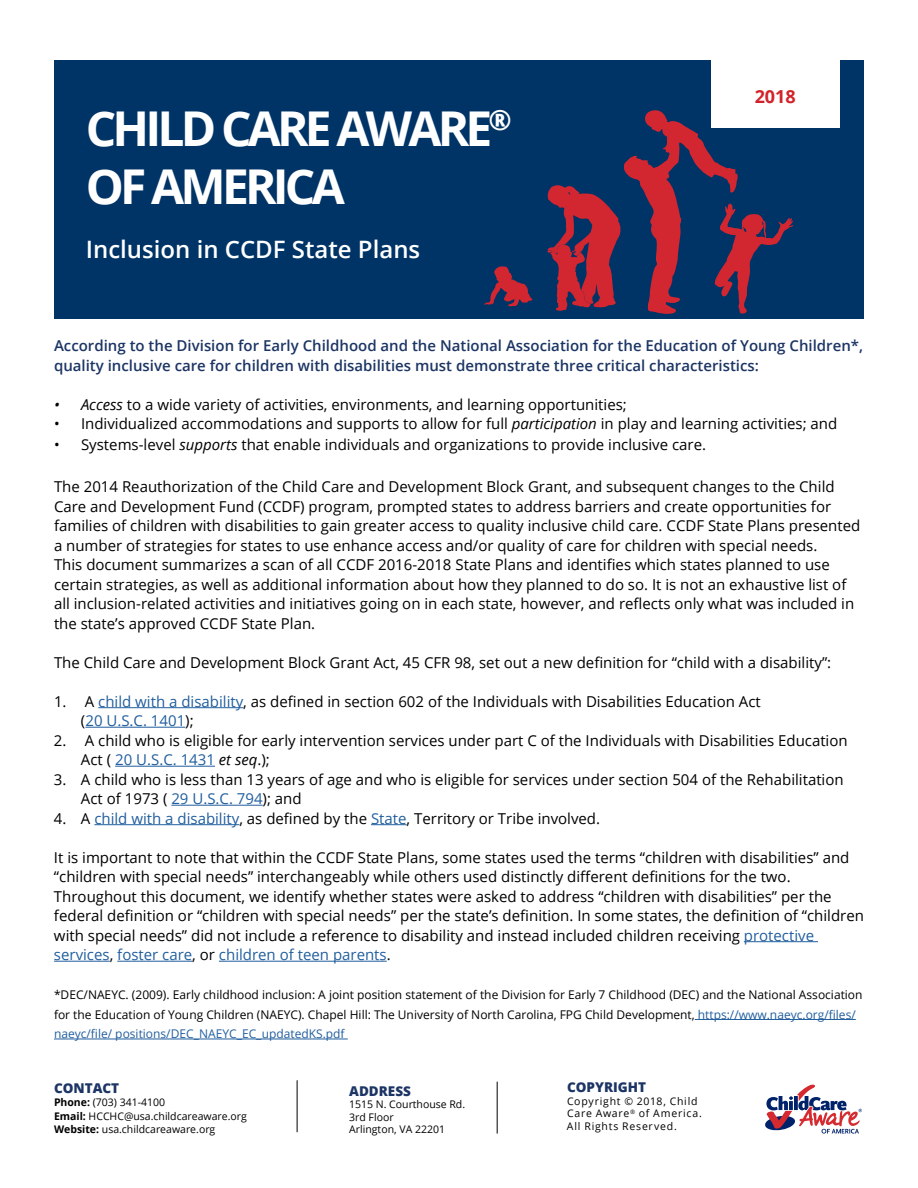
<style>
.page{position:relative;width:918px;height:1188px;background:#fff}
.page>*{position:absolute;margin:0;border:0;box-sizing:border-box;transform-origin:0 0}
.t1{font:700 48px/57.6px "Open Sans";letter-spacing:-.08em;color:#fff}
.t2{font:600 24px "Open Sans";color:#fff}
.t3{font:700 18px "Open Sans";color:#d2232a}
.t4{font:15px/19.5px "Open Sans";color:#000}
.t5{font:600 15px/19.5px "Open Sans";color:#1c3564}
.t6{font:800 13.5px "Open Sans";color:#1c3564}
.t7{font:12px/19.5px "Open Sans";color:#000}
.t8{font:10.5px/13.5px "Open Sans";color:#000}
.t9{font:10.5px/12.6px "Open Sans";letter-spacing:.07em;color:#000}
.s1{font-style:italic}
.s2{color:#215e9e}
.s3{font-weight:700}
</style>
<div class="page">
<hr style="left:297px;top:1080px;width:1px;height:52px;background:#000">
<hr style="left:497px;top:1082px;width:1px;height:52px;background:#000">
<svg style="left:765px;top:1085px;width:97px;height:49px"></svg>
<div style="left:54px;top:60px;width:810px;height:259px;background:#036"></div>
<svg style="left:484px;top:266px;width:49px;height:41px"></svg>
<svg style="left:547px;top:110px;width:246px;height:204px"></svg>
<div style="left:711px;top:60px;width:129px;height:68px;background:#fff"></div>
<hr style="left:98px;top:707px;width:145px;height:1px;background:#215e9e">
<hr style="left:85px;top:727px;width:100px;height:1px;background:#215e9e">
<hr style="left:115px;top:766px;width:100px;height:1px;background:#215e9e">
<hr style="left:171px;top:805px;width:92px;height:1px;background:#215e9e">
<hr style="left:94px;top:824px;width:145px;height:1px;background:#215e9e">
<hr style="left:371px;top:824px;width:36px;height:1px;background:#215e9e">
<hr style="left:744px;top:941px;width:74px;height:1px;background:#215e9e">
<hr style="left:54px;top:961px;width:56px;height:1px;background:#215e9e">
<hr style="left:117px;top:961px;width:75px;height:1px;background:#215e9e">
<hr style="left:219px;top:961px;width:168px;height:1px;background:#215e9e">
<hr style="left:695px;top:1019px;width:161px;height:1px;background:#215e9e">
<hr style="left:54px;top:1039px;width:294px;height:1px;background:#215e9e">
<h1 class="t1" style="left:86px;top:99px;width:428px">CHILD CARE AWARE<sup>®<br></sup>OF AMERICA</h1>
<h2 class="t2" style="left:86px;top:233px;width:336px">Inclusion in CCDF State Plans</h2>
<p class="t3" style="left:755px;top:84px;width:43px">2018</p>
<p class="t5" style="left:54px;top:336px;width:811px">According to the Division for Early Childhood and the National Association for the Education of Young Children*, quality inclusive care for children with disabilities must demonstrate three critical characteristics:</p>
<p class="t4" style="left:54px;top:394px;width:574px"><span class="s1">• Access</span> to a wide variety of activities, environments, and learning opportunities;</p>
<p class="t4" style="left:54px;top:414px;width:785px">• Individualized accommodations and supports to allow for full <span class="s1">participation</span> in play and learning activities; and</p>
<p class="t4" style="left:54px;top:435px;width:654px">• Systems-level <span class="s1">supports</span> that enable individuals and organizations to provide inclusive care.</p>
<p class="t4" style="left:54px;top:476px;width:808px">The 2014 Reauthorization of the Child Care and Development Block Grant, and subsequent changes to the Child Care and Development Fund (CCDF) program, prompted states to address barriers and create opportunities for families of children with disabilities to gain greater access to quality inclusive child care. CCDF State Plans presented a number of strategies for states to use enhance access and/or quality of care for children with special needs.<br>This document summarizes a scan of all CCDF 2016-2018 State Plans and identifies which states planned to use certain strategies, as well as additional information about how they planned to do so. It is not an exhaustive list of all inclusion-related activities and initiatives going on in each state, however, and reflects only what was included in the state’s approved CCDF State Plan.</p>
<p class="t4" style="left:54px;top:652px;width:779px">The Child Care and Development Block Grant Act, 45 CFR 98, set out a new definition for “child with a disability”:</p>
<p class="t4" style="left:81px;top:691px;width:681px;text-indent:-27px">1. A <span class="s2">child with a disability</span>, as defined in section 602 of the Individuals with Disabilities Education Act (<span class="s2">20 U.S.C. 1401</span>);</p>
<p class="t4" style="left:81px;top:730px;width:768px;text-indent:-27px">2. A child who is eligible for early intervention services under part C of the Individuals with Disabilities Education<br>Act ( <span class="s2">20 U.S.C. 1431</span> <span class="s1">et seq</span>.);</p>
<p class="t4" style="left:81px;top:769px;width:764px;text-indent:-27px">3. A child who is less than 13 years of age and who is eligible for services under section 504 of the Rehabilitation<br>Act of 1973 ( <span class="s2">29 U.S.C. 794</span>); and</p>
<p class="t4" style="left:54px;top:808px;width:548px">4. A <span class="s2">child with a disability</span>, as defined by the <span class="s2">State</span>, Territory or Tribe involved.</p>
<p class="t4" style="left:54px;top:847px;width:812px">It is important to note that within the CCDF State Plans, some states used the terms “children with disabilities” and “children with special needs” interchangeably while others used distinctly different definitions for the two.<br>Throughout this document, we identify whether states were asked to address “children with disabilities” per the federal definition or “children with special needs” per the state’s definition. In some states, the definition of “children with special needs” did not include a reference to disability and instead included children receiving <span class="s2">protective services</span>, <span class="s2">foster care</span>, or <span class="s2">children of teen parents</span>.</p>
<p class="t7" style="left:54px;top:985px;width:810px">*DEC/NAEYC. (2009). Early childhood inclusion: A joint position statement of the Division for Early 7 Childhood (DEC) and the National Association for the Education of Young Children (NAEYC). Chapel Hill: The University of North Carolina, FPG Child Development, <span class="s2">https://www.naeyc.org/files/ naeyc/file/ positions/DEC_NAEYC_EC_updatedKS.pdf</span></p>
<p class="t6" style="left:54px;top:1077px;width:67px">CONTACT</p>
<p class="t8" style="left:54px;top:1095px;width:194px"><span class="s3">Phone:</span> (703) 341-4100<br><span class="s3">Email:</span> HCCHC@usa.childcareaware.org<br><span class="s3">Website:</span> usa.childcareaware.org</p>
<p class="t6" style="left:349px;top:1080px;width:63px">ADDRESS</p>
<p class="t8" style="left:349px;top:1098px;width:117px;line-height:12.6px">1515 N. Courthouse Rd.<br>3rd Floor<br>Arlington, VA 22201</p>
<p class="t6" style="left:567px;top:1077px;width:81px">COPYRIGHT</p>
<p class="t9" style="left:567px;top:1094px;width:136px">Copyright © 2018, Child<br>Care Aware<sup>®</sup> of America.<br>All Rights Reserved.</p>
</div>
